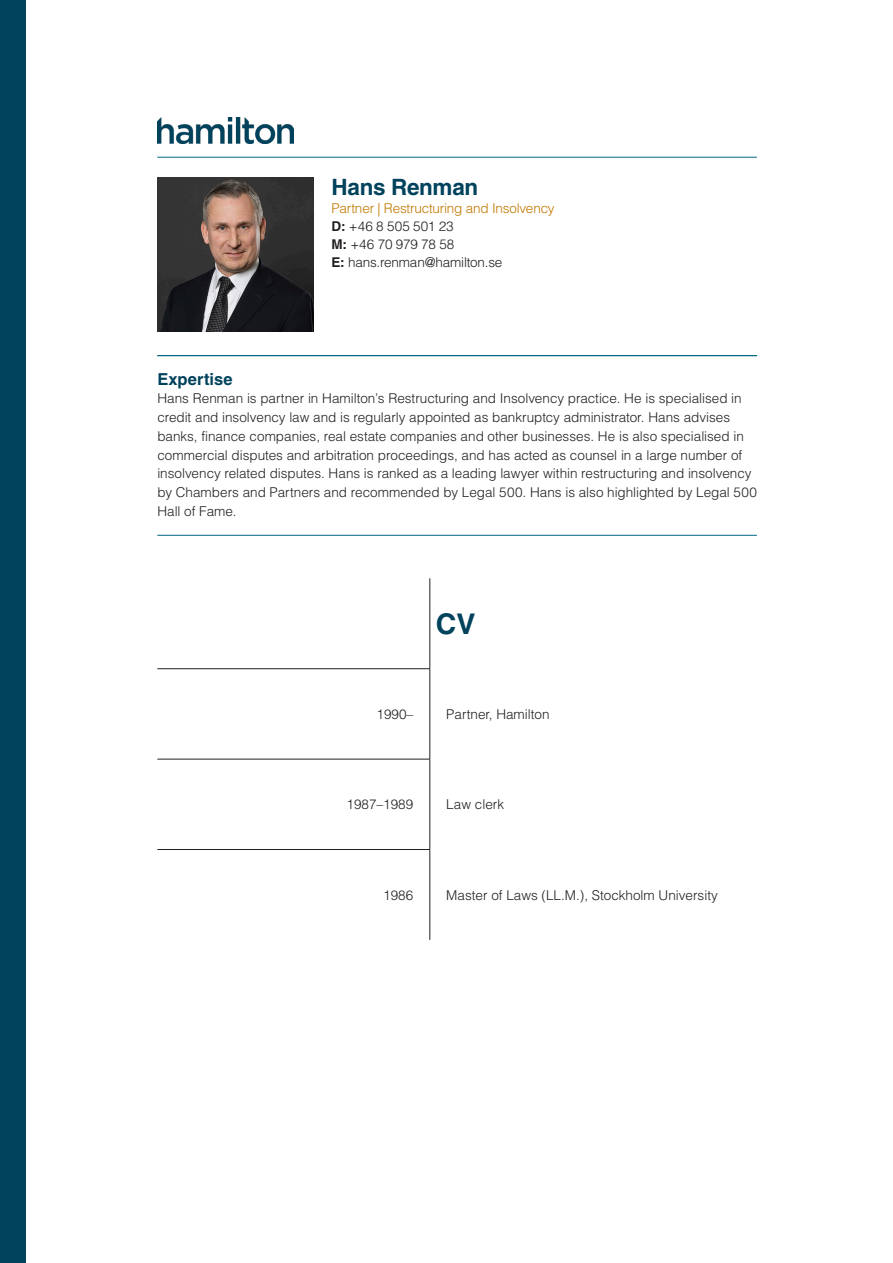
<style>
.page{position:relative;width:893px;height:1263px;background:#fff}
.page>*{position:absolute;margin:0;border:0;box-sizing:border-box;transform-origin:0 0}
.t1{font:700 28.5px "Helvetica LT Pro";color:#01425c}
.Brödtext{font:700 22.5px "Helvetica LT Pro";letter-spacing:-.015em;color:#01425c}
.Brödtext-2{font:700 16.5px "Helvetica LT Pro";letter-spacing:.005em;color:#01425c}
.Brödtext-3{font:300 13.5px/18.8px "Helvetica LT Pro";color:#231f20}
.s1{color:#c27900}
.s2{font-weight:700}
</style>
<div class="page">
<div style="left:0;top:0;width:26px;height:1263px;background:#01425c"></div>
<hr style="left:157px;top:157px;width:600px;height:1px;background:#006882">
<hr style="left:157px;top:355px;width:600px;height:1px;background:#006882">
<hr style="left:157px;top:535px;width:600px;height:1px;background:#006882">
<img style="left:157px;top:118px;width:136px;height:26px">
<hr style="left:430px;top:578px;width:1px;height:90px;background:#231f20">
<hr style="left:157px;top:668px;width:273px;height:1px;background:#231f20">
<hr style="left:430px;top:669px;width:1px;height:90px;background:#231f20">
<hr style="left:157px;top:759px;width:273px;height:1px;background:#231f20">
<hr style="left:430px;top:759px;width:1px;height:90px;background:#231f20">
<hr style="left:157px;top:849px;width:273px;height:1px;background:#231f20">
<hr style="left:430px;top:850px;width:1px;height:90px;background:#231f20">
<img style="left:157px;top:178px;width:156px;height:154px">
<p class="Brödtext" style="left:331px;top:173px;width:148px">Hans Renman</p>
<p class="Brödtext-3" style="left:331px;top:199px;width:225px;line-height:18px"><span class="s1">Partner | Restructuring and Insolvency<br></span><span class="s2">D:</span> +46 8 505 501 23<br><span class="s2">M:</span> +46 70 979 78 58<br><span class="s2">E:</span> hans.renman@hamilton.se</p>
<p class="Brödtext-2" style="left:157px;top:369px;width:77px">Expertise</p>
<p class="Brödtext-3" style="left:157px;top:389px;width:601px">Hans Renman is partner in Hamilton’s Restructuring and Insolvency practice. He is specialised in credit and insolvency law and is regularly appointed as bankruptcy administrator. Hans advises banks, finance companies, real estate companies and other businesses. He is also specialised in commercial disputes and arbitration proceedings, and has acted as counsel in a large number of insolvency related disputes. Hans is ranked as a leading lawyer within restructuring and insolvency by Chambers and Partners and recommended by Legal 500. Hans is also highlighted by Legal 500<br>Hall of Fame.</p>
<p class="t1" style="left:436px;top:606px;width:41px">CV</p>
<p class="Brödtext-3" style="left:377px;top:704px;width:38px">1990–</p>
<p class="Brödtext-3" style="left:446px;top:704px;width:105px">Partner, Hamilton</p>
<p class="Brödtext-3" style="left:346px;top:795px;width:68px">1987–1989</p>
<p class="Brödtext-3" style="left:446px;top:795px;width:59px">Law clerk</p>
<p class="Brödtext-3" style="left:383px;top:885px;width:32px">1986</p>
<p class="Brödtext-3" style="left:446px;top:885px;width:273px">Master of Laws (LL.M.), Stockholm University</p>
</div>
